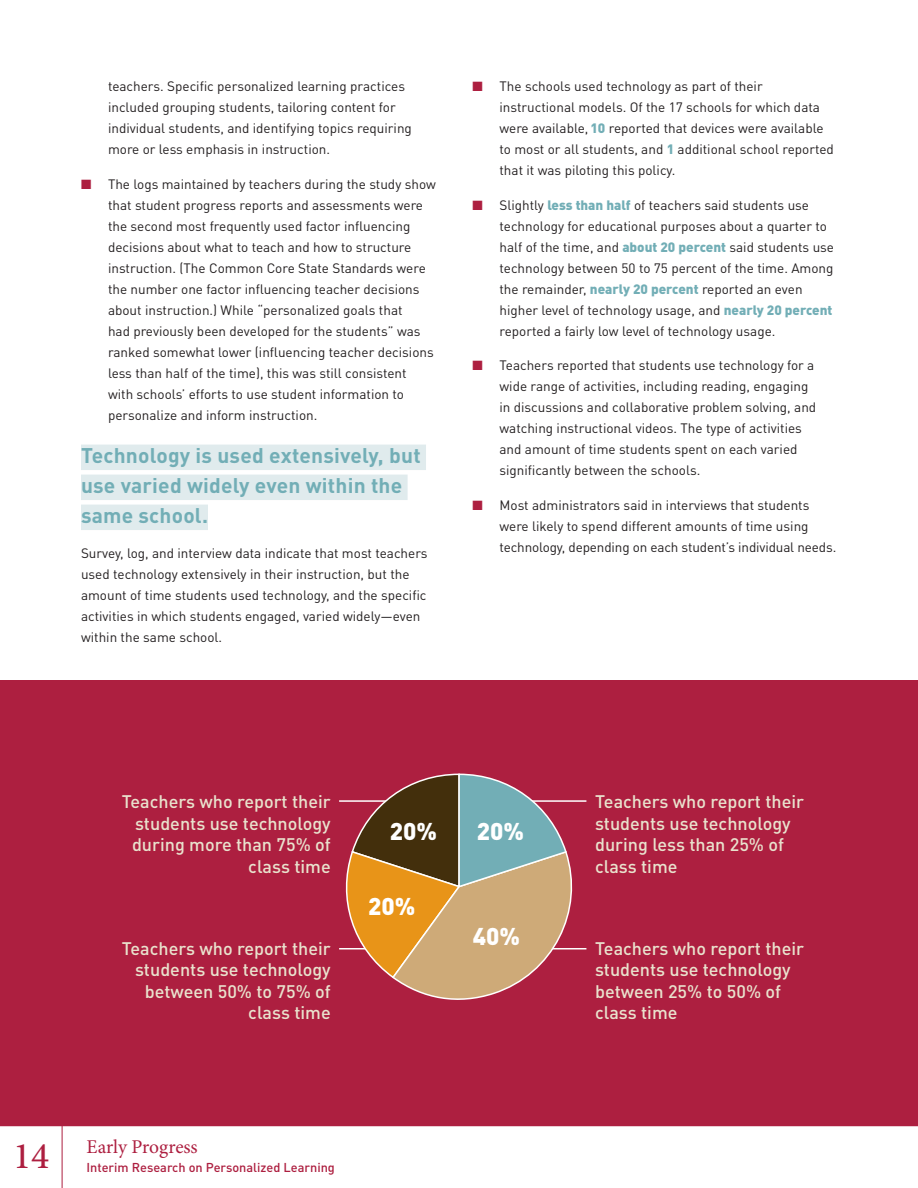
<style>
.page{position:relative;width:918px;height:1188px;background:#fff}
.page>*{position:absolute;margin:0;border:0;box-sizing:border-box;transform-origin:0 0}
.t1{font:500 37.5px "Minion Pro";color:#ad1f40}
.t2{font:900 24px "DINOT";color:#fff}
.findings{font:700 21px/30px "DINOT";letter-spacing:.01em;color:#72aeb6}
.t3{font:19.5px "Minion Pro";letter-spacing:-.005em;color:#ad1f40}
.t4{font:500 18px/21.6px "DINOT";color:#e9e2cd}
.body{font:13.5px/21px "DINOT";color:#231f20}
.t5{font:500 12.75px "DINOT";color:#ad1f40}
.s1{color:#ad1f40}
.s2{font-weight:900;color:#72aeb6}
</style>
<div class="page">
<div style="left:81px;top:445px;width:345px;height:25px;background:#e0ebed"></div>
<div style="left:81px;top:475px;width:327px;height:25px;background:#e0ebed"></div>
<div style="left:81px;top:505px;width:127px;height:25px;background:#e0ebed"></div>
<div style="left:0;top:680px;width:918px;height:446px;background:#ad1f40"></div>
<hr style="left:517px;top:800px;width:69px;height:2px;background:#fff">
<hr style="left:552px;top:948px;width:34px;height:2px;background:#fff">
<svg style="left:339px;top:773px;width:246px;height:227px"></svg>
<hr style="left:62px;top:1125px;width:1px;height:63px;background:#ad1f40">
<p class="body" style="left:108px;top:75px;width:305px">teachers. Specific personalized learning practices included grouping students, tailoring content for individual students, and identifying topics requiring more or less emphasis in instruction.</p>
<p class="body" style="left:108px;top:173px;width:329px;text-indent:-27px"><span class="s1">■</span> The logs maintained by teachers during the study show that student progress reports and assessments were the second most frequently used factor influencing decisions about what to teach and how to structure instruction. (The Common Core State Standards were the number one factor influencing teacher decisions about instruction.) While “personalized goals that<br>had previously been developed for the students” was ranked somewhat lower (influencing teacher decisions less than half of the time), this was still consistent<br>with schools’ efforts to use student information to personalize and inform instruction.</p>
<p class="findings" style="left:81px;top:440px;width:341px">Technology is used extensively, but use varied widely even within the same school.</p>
<p class="body" style="left:81px;top:542px;width:348px">Survey, log, and interview data indicate that most teachers used technology extensively in their instruction, but the amount of time students used technology, and the specific activities in which students engaged, varied widely—even within the same school.</p>
<p class="body" style="left:500px;top:75px;width:336px;text-indent:-27px"><span class="s1">■</span> The schools used technology as part of their instructional models. Of the 17 schools for which data were available, <span class="s2">10</span> reported that devices were available to most or all students, and <span class="s2">1</span> additional school reported that it was piloting this policy.</p>
<p class="body" style="left:500px;top:194px;width:336px;text-indent:-27px"><span class="s1">■</span> Slightly <span class="s2">less than half</span> of teachers said students use technology for educational purposes about a quarter to half of the time, and <span class="s2">about 20 percent</span> said students use technology between 50 to 75 percent of the time. Among the remainder, <span class="s2">nearly 20 percent</span> reported an even higher level of technology usage, and <span class="s2">nearly 20 percent </span>reported a fairly low level of technology usage.</p>
<p class="body" style="left:500px;top:354px;width:318px;text-indent:-27px"><span class="s1">■</span> Teachers reported that students use technology for a wide range of activities, including reading, engaging in discussions and collaborative problem solving, and watching instructional videos. The type of activities and amount of time students spent on each varied significantly between the schools.</p>
<p class="body" style="left:500px;top:494px;width:338px;text-indent:-27px"><span class="s1">■</span> Most administrators said in interviews that students were likely to spend different amounts of time using technology, depending on each student’s individual needs.</p>
<p class="t4" style="left:122px;top:790px;width:211px;text-align:right">Teachers who report their students use technology during more than 75% of class time</p>
<p class="t4" style="left:122px;top:937px;width:211px;text-align:right">Teachers who report their students use technology between 50% to 75% of class time</p>
<p class="t2" style="left:390px;top:815px;width:49px">20%</p>
<p class="t2" style="left:368px;top:890px;width:49px">20%</p>
<p class="t2" style="left:477px;top:815px;width:49px">20%</p>
<p class="t2" style="left:473px;top:920px;width:49px">40%</p>
<h1 class="t1" style="left:13px;top:1133px;width:38px">14</h1>
<h3 class="t3" style="left:86px;top:1135px;width:113px">Early Progress</h3>
<p class="t5" style="left:86px;top:1159px;width:250px">Interim Research on Personalized Learning</p>
<p class="t4" style="left:595px;top:790px;width:211px">Teachers who report their students use technology during less than 25% of class time</p>
<p class="t4" style="left:595px;top:937px;width:211px">Teachers who report their students use technology between 25% to 50% of class time</p>
</div>
